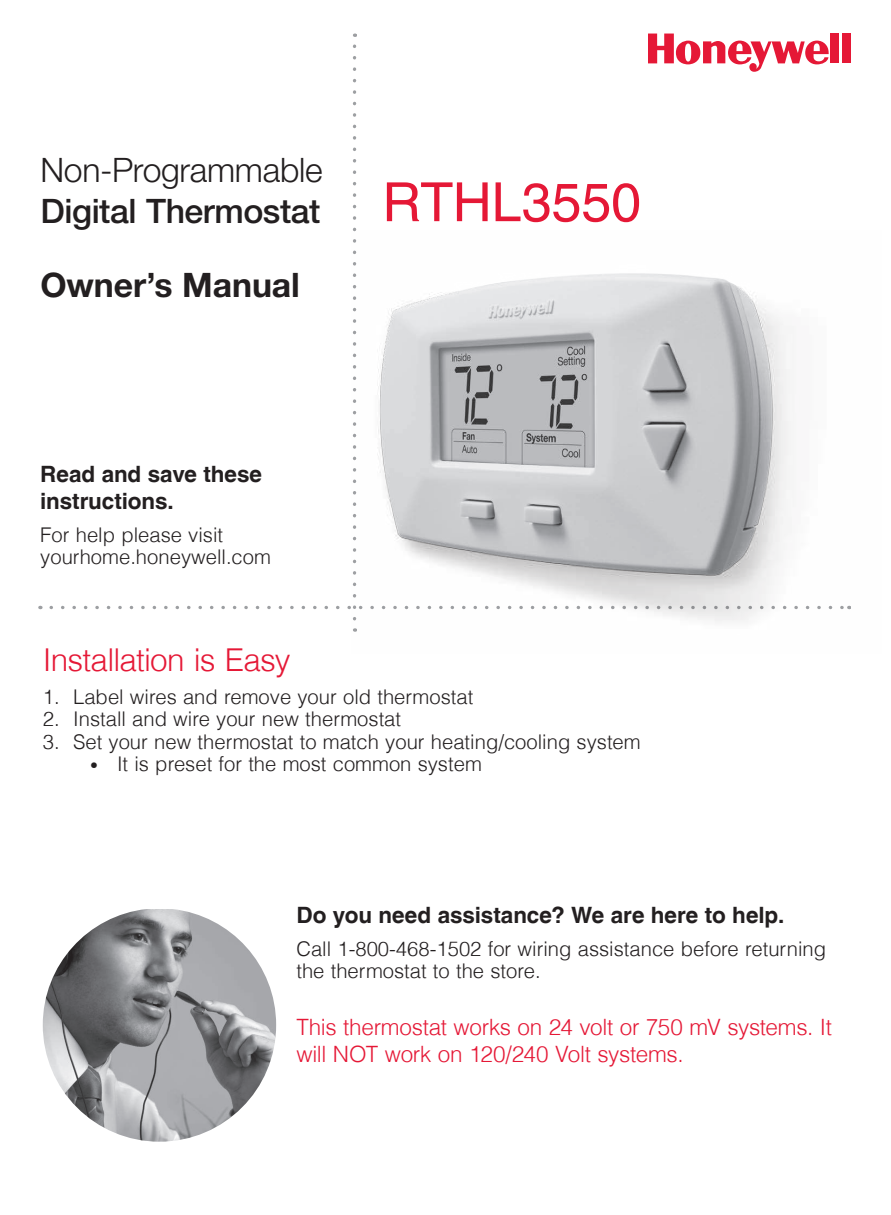
<style>
.page{position:relative;width:891px;height:1215px;background:#fff}
.page>*{position:absolute;margin:0;border:0;box-sizing:border-box;transform-origin:0 0}
.t1{font:54px "Helvetica LT";letter-spacing:-.005em;color:#e51836}
.t2{font:500 33.75px "Helvetica Neue LT Std";letter-spacing:-.015em;color:#231f20}
.t3{font:300 33.75px "Helvetica Neue LT Std";letter-spacing:-.01em;color:#231f20}
.t4{font:700 33.75px "Helvetica Neue LT Std";letter-spacing:-.005em;color:#231f20}
.t5{font:300 31.5px "Helvetica LT";letter-spacing:-.025em;color:#e51836}
.t6{font:300 22.5px/27px "Helvetica LT";letter-spacing:-.015em;color:#e51836}
.t7{font:700 22.5px/27px "Helvetica LT";letter-spacing:-.005em;color:#231f20}
.t8{font:300 20.25px/22.5px "Helvetica LT";color:#231f20}
.s1{font-size:15.75px}
</style>
<div class="page">
<div style="left:842px;top:34px;width:8px;height:29px;background:#e51836"></div>
<svg style="left:51px;top:34px;width:788px;height:576px"></svg>
<img style="left:351px;top:230px;width:500px;height:402px">
<img style="left:43px;top:909px;width:233px;height:233px">
<h2 class="t3" style="left:40px;top:150px;width:284px">Non-Programmable</h2>
<h2 class="t2" style="left:40px;top:191px;width:281px">Digital Thermostat</h2>
<h2 class="t4" style="left:40px;top:265px;width:261px">Owner’s Manual</h2>
<h1 class="t1" style="left:382px;top:171px;width:260px">RTHL3550</h1>
<p class="t7" style="left:40px;top:460px;width:223px">Read and save these instructions.</p>
<p class="t8" style="left:40px;top:523px;width:232px">For help please visit yourhome.honeywell.com</p>
<h3 class="t5" style="left:43px;top:640px;width:249px">Installation is Easy</h3>
<p class="t8" style="left:43px;top:685px;width:432px">1. Label wires and remove your old thermostat</p>
<p class="t8" style="left:43px;top:707px;width:360px">2. Install and wire your new thermostat</p>
<p class="t8" style="left:43px;top:730px;width:600px">3. Set your new thermostat to match your heating/cooling system</p>
<p class="t8" style="left:90px;top:752px;width:393px"><span class="s1">•</span> It is preset for the most common system</p>
<p class="t7" style="left:296px;top:901px;width:489px">Do you need assistance? We are here to help.</p>
<p class="t8" style="left:296px;top:937px;width:531px">Call 1-800-468-1502 for wiring assistance before returning the thermostat to the store.</p>
<p class="t6" style="left:296px;top:1014px;width:537px">This thermostat works on 24 volt or 750 mV systems. It will NOT work on 120/240 Volt systems.</p>
</div>
